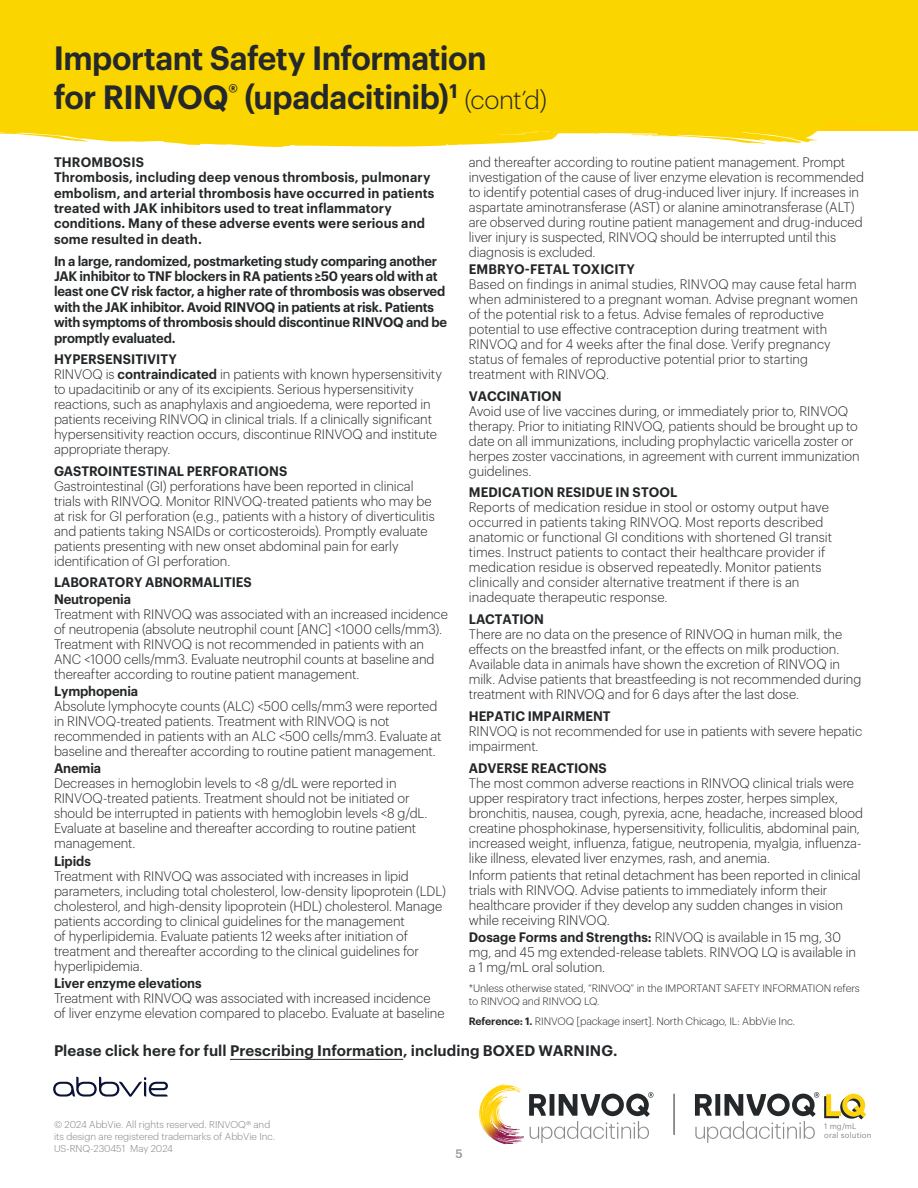
<style>
.page{position:relative;width:918px;height:1188px;background:#fff}
.page>*{position:absolute;margin:0;border:0;box-sizing:border-box;transform-origin:0 0}
.t1{font:600 33px/39px "Graphik";letter-spacing:-.02em;color:#25282a;scale:.96 1}
.t2{font:600 15px "Graphik";letter-spacing:.005em;color:#25282a}
.t3{font:300 13.5px/15px "Graphik";letter-spacing:-.005em;color:#242729;scale:.96 1}
.t4{font:300 13.5px/15px "Graphik";letter-spacing:-.005em;color:#242729;scale:.95 1}
.t5{font:600 13.5px/15.5px "Graphik";letter-spacing:-.01em;color:#25282a;scale:.96 1}
.t6{font:600 13.5px/15.5px "Graphik";letter-spacing:.01em;color:#25282a;scale:.96 1}
.t7{font:600 13.5px/17.1px "Graphik";letter-spacing:-.005em;color:#242729;scale:.96 1}
.t8{font:500 12px "Graphik";color:#949698}
.t9{font:300 10.5px/12.6px "Graphik";letter-spacing:-.01em;color:#25282a}
.t10{font:300 9.75px/12px "Graphik";color:#808285}
.t11{font:7.8px/9.4px "Graphik";letter-spacing:.02em;color:#888a8b}
.s1{font-weight:300;font-size:25.5px}
.s2{font-weight:600}
</style>
<div class="page">
<div style="left:0;top:0;width:918px;height:147px;background:#fbd500"></div>
<svg style="left:903px;top:125px;width:15px;height:2px"></svg>
<svg style="left:0;top:128px;width:648px;height:9px;background:#fbd815"></svg>
<svg style="left:53px;top:1077px;width:115px;height:20px"></svg>
<hr style="left:230px;top:1059px;width:173px;height:1px;background:#25282a">
<svg style="left:529px;top:1092px;width:124px;height:51px"></svg>
<svg style="left:479px;top:1084px;width:28px;height:43px"></svg>
<hr style="left:674px;top:1094px;width:1px;height:41px;background:#25282a">
<svg style="left:695px;top:1092px;width:171px;height:51px"></svg>
<h1 class="t1" style="left:54px;top:36px;width:516px">Important Safety Information<br>for RINVOQ<sup>®</sup> (upadacitinib)<sup>1</sup> <span class="s1">(cont’d)</span></h1>
<p class="t6" style="left:54px;top:153px;width:398px">THROMBOSIS<br>Thrombosis, including deep venous thrombosis, pulmonary embolism, and arterial thrombosis have occurred in patients treated with JAK inhibitors used to treat inflammatory conditions. Many of these adverse events were serious and some resulted in death.</p>
<p class="t5" style="left:54px;top:252px;width:411px">In a large, randomized, postmarketing study comparing another JAK inhibitor to TNF blockers in RA patients ≥50 years old with at least one CV risk factor, a higher rate of thrombosis was observed with the JAK inhibitor. Avoid RINVOQ in patients at risk. Patients with symptoms of thrombosis should discontinue RINVOQ and be promptly evaluated.</p>
<p class="t3" style="left:54px;top:351px;width:406px"><span class="s2">HYPERSENSITIVITY<br></span>RINVOQ is <span class="s2">contraindicated</span> in patients with known hypersensitivity to upadacitinib or any of its excipients. Serious hypersensitivity reactions, such as anaphylaxis and angioedema, were reported in patients receiving RINVOQ in clinical trials. If a clinically significant hypersensitivity reaction occurs, discontinue RINVOQ and institute appropriate therapy.</p>
<p class="t7" style="left:54px;top:461px;width:245px">GASTROINTESTINAL PERFORATIONS</p>
<p class="t3" style="left:54px;top:477px;width:398px">Gastrointestinal (GI) perforations have been reported in clinical trials with RINVOQ. Monitor RINVOQ-treated patients who may be at risk for GI perforation (e.g., patients with a history of diverticulitis and patients taking NSAIDs or corticosteroids). Promptly evaluate patients presenting with new onset abdominal pain for early identification of GI perforation.</p>
<p class="t7" style="left:54px;top:572px;width:208px">LABORATORY ABNORMALITIES<br>Neutropenia</p>
<p class="t3" style="left:54px;top:606px;width:412px">Treatment with RINVOQ was associated with an increased incidence of neutropenia (absolute neutrophil count [ANC] &lt;1000 cells/mm3).<br>Treatment with RINVOQ is not recommended in patients with an ANC &lt;1000 cells/mm3. Evaluate neutrophil counts at baseline and thereafter according to routine patient management.</p>
<p class="t7" style="left:54px;top:682px;width:89px">Lymphopenia</p>
<p class="t3" style="left:54px;top:698px;width:405px">Absolute lymphocyte counts (ALC) &lt;500 cells/mm3 were reported in RINVOQ-treated patients. Treatment with RINVOQ is not recommended in patients with an ALC &lt;500 cells/mm3. Evaluate at baseline and thereafter according to routine patient management.</p>
<p class="t7" style="left:54px;top:759px;width:51px">Anemia</p>
<p class="t3" style="left:54px;top:775px;width:391px">Decreases in hemoglobin levels to &lt;8 g/dL were reported in RINVOQ-treated patients. Treatment should not be initiated or should be interrupted in patients with hemoglobin levels &lt;8 g/dL.<br>Evaluate at baseline and thereafter according to routine patient management.</p>
<p class="t7" style="left:54px;top:851px;width:40px">Lipids</p>
<p class="t3" style="left:54px;top:867px;width:410px">Treatment with RINVOQ was associated with increases in lipid parameters, including total cholesterol, low-density lipoprotein (LDL) cholesterol, and high-density lipoprotein (HDL) cholesterol. Manage patients according to clinical guidelines for the management<br>of hyperlipidemia. Evaluate patients 12 weeks after initiation of treatment and thereafter according to the clinical guidelines for hyperlipidemia.</p>
<p class="t7" style="left:54px;top:973px;width:155px">Liver enzyme elevations</p>
<p class="t3" style="left:54px;top:989px;width:408px">Treatment with RINVOQ was associated with increased incidence of liver enzyme elevation compared to placebo. Evaluate at baseline</p>
<p class="t3" style="left:469px;top:153px;width:413px">and thereafter according to routine patient management. Prompt investigation of the cause of liver enzyme elevation is recommended to identify potential cases of drug-induced liver injury. If increases in aspartate aminotransferase (AST) or alanine aminotransferase (ALT) are observed during routine patient management and drug-induced liver injury is suspected, RINVOQ should be interrupted until this diagnosis is excluded.</p>
<p class="t7" style="left:469px;top:259px;width:174px">EMBRYO-FETAL TOXICITY</p>
<p class="t4" style="left:469px;top:276px;width:411px">Based on findings in animal studies, RINVOQ may cause fetal harm when administered to a pregnant woman. Advise pregnant women of the potential risk to a fetus. Advise females of reproductive potential to use effective contraception during treatment with RINVOQ and for 4 weeks after the final dose. Verify pregnancy status of females of reproductive potential prior to starting treatment with RINVOQ.</p>
<p class="t7" style="left:469px;top:386px;width:98px">VACCINATION</p>
<p class="t3" style="left:469px;top:402px;width:409px">Avoid use of live vaccines during, or immediately prior to, RINVOQ therapy. Prior to initiating RINVOQ, patients should be brought up to date on all immunizations, including prophylactic varicella zoster or herpes zoster vaccinations, in agreement with current immunization guidelines.</p>
<p class="t7" style="left:469px;top:483px;width:219px">MEDICATION RESIDUE IN STOOL</p>
<p class="t3" style="left:469px;top:499px;width:380px">Reports of medication residue in stool or ostomy output have occurred in patients taking RINVOQ. Most reports described anatomic or functional GI conditions with shortened GI transit times. Instruct patients to contact their healthcare provider if medication residue is observed repeatedly. Monitor patients clinically and consider alternative treatment if there is an inadequate therapeutic response.</p>
<p class="t7" style="left:469px;top:610px;width:80px">LACTATION</p>
<p class="t3" style="left:469px;top:626px;width:410px">There are no data on the presence of RINVOQ in human milk, the effects on the breastfed infant, or the effects on milk production.<br>Available data in animals have shown the excretion of RINVOQ in milk. Advise patients that breastfeeding is not recommended during treatment with RINVOQ and for 6 days after the last dose.</p>
<p class="t7" style="left:469px;top:706px;width:149px">HEPATIC IMPAIRMENT</p>
<p class="t3" style="left:469px;top:723px;width:411px">RINVOQ is not recommended for use in patients with severe hepatic impairment.</p>
<p class="t7" style="left:469px;top:758px;width:145px">ADVERSE REACTIONS</p>
<p class="t3" style="left:469px;top:774px;width:412px">The most common adverse reactions in RINVOQ clinical trials were upper respiratory tract infections, herpes zoster, herpes simplex, bronchitis, nausea, cough, pyrexia, acne, headache, increased blood creatine phosphokinase, hypersensitivity, folliculitis, abdominal pain, increased weight, influenza, fatigue, neutropenia, myalgia, influenza&shy;like illness, elevated liver enzymes, rash, and anemia.</p>
<p class="t3" style="left:469px;top:866px;width:410px">Inform patients that retinal detachment has been reported in clinical trials with RINVOQ. Advise patients to immediately inform their healthcare provider if they develop any sudden changes in vision while receiving RINVOQ.</p>
<p class="t3" style="left:469px;top:929px;width:405px"><span class="s2">Dosage Forms and Strengths:</span> RINVOQ is available in 15 mg, 30 mg, and 45 mg extended-release tablets. RINVOQ LQ is available in a 1 mg/mL oral solution.</p>
<p class="t9" style="left:469px;top:981px;width:392px">*Unless otherwise stated, “RINVOQ” in the IMPORTANT SAFETY INFORMATION refers to RINVOQ and RINVOQ LQ.</p>
<p class="t9" style="left:469px;top:1014px;width:328px"><span class="s2">Reference: 1.</span> RINVOQ [package insert]. North Chicago, IL: AbbVie Inc.</p>
<p class="t2" style="left:54px;top:1039px;width:565px">Please click here for full Prescribing Information, including BOXED WARNING.</p>
<p class="t10" style="left:54px;top:1118px;width:223px">© 2024 AbbVie. All rights reserved. RINVOQ® and its design are registered trademarks of AbbVie Inc.<br>US-RNQ-230451 May 2024</p>
<p class="t8" style="left:455px;top:1145px;width:9px">5</p>
<p class="t11" style="left:824px;top:1121px;width:49px">1 mg/mL oral solution</p>
</div>
